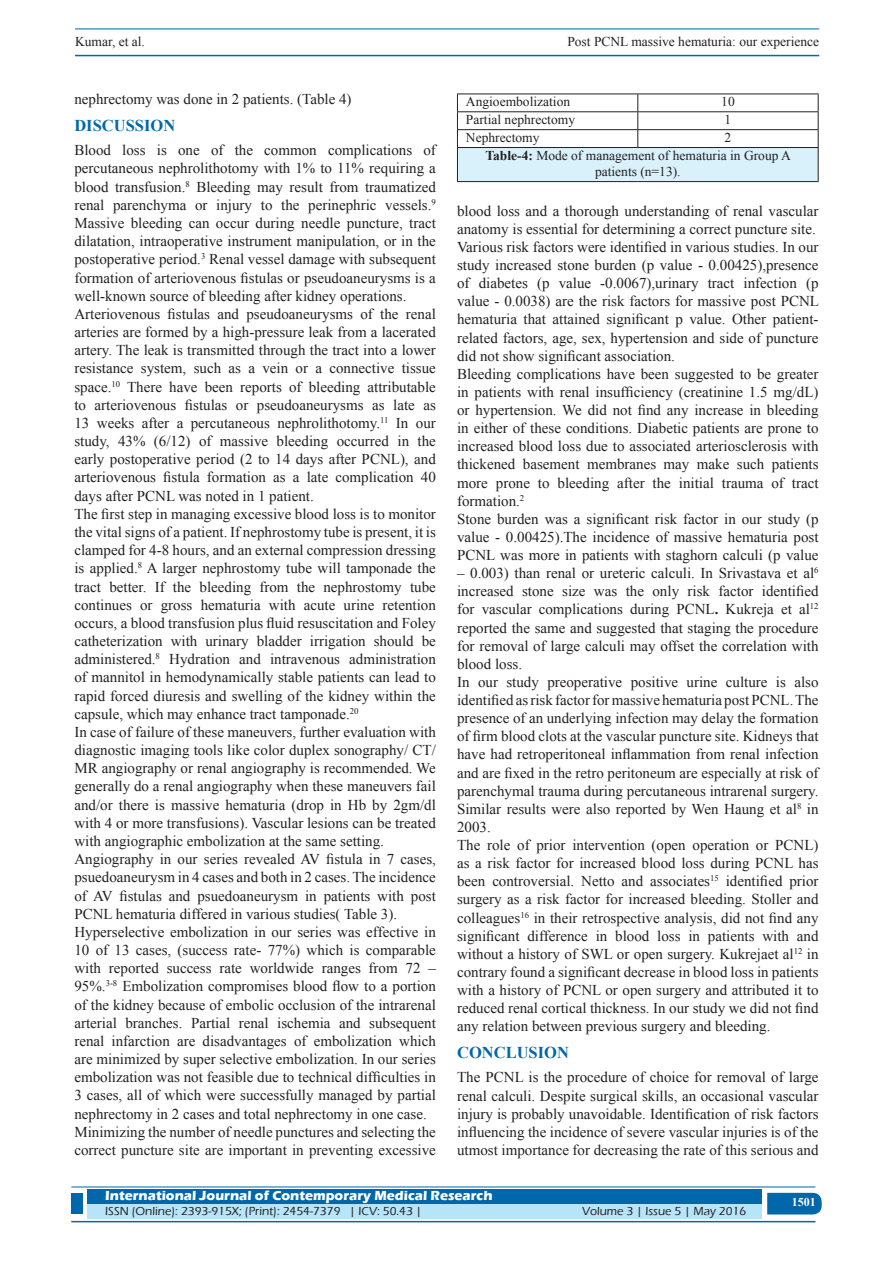
<style>
.page{position:relative;width:893px;height:1263px;background:#fff}
.page>*{position:absolute;margin:0;border:0;box-sizing:border-box;transform-origin:0 0}
.t1{font:700 16.5px "Times New Roman";color:#0067aa}
.TX_New{font:15px/18.1px "Times New Roman";color:#231f20;text-align:justify}
.Ttitle{font:13.5px/16.2px "Times New Roman";color:#231f20;text-align:center}
.Tbody{font:13.5px "Times New Roman";color:#231f20}
.t2{font:700 13.5px "Eras ITC";color:#fff}
.t3{font:500 12px "Eras ITC";color:#231f20}
.t4{font:700 12px "Times New Roman";color:#fff}
.s1{font-weight:700}
</style>
<div class="page">
<hr style="left:75px;top:29px;width:744px;height:1px;background:#0067aa">
<hr style="left:75px;top:55px;width:744px;height:1px;background:#0067aa">
<div style="left:87px;top:1189px;width:674px;height:15px;background:#0067aa"></div>
<div style="left:87px;top:1204px;width:674px;height:15px;background:#b6e4f9"></div>
<svg style="left:767px;top:1193px;width:55px;height:21px"></svg>
<hr style="left:71px;top:1186px;width:744px;height:1px;background:#0067aa">
<hr style="left:71px;top:1221px;width:744px;height:1px;background:#0067aa">
<div style="left:71px;top:1193px;width:12px;height:21px;background:#0067aa"></div>
<div style="left:457px;top:148px;width:361px;height:34px;background:#d9f1fb"></div>
<hr style="left:457px;top:111px;width:181px;height:1px;background:#231f20">
<hr style="left:638px;top:111px;width:180px;height:1px;background:#231f20">
<hr style="left:457px;top:129px;width:181px;height:1px;background:#231f20">
<hr style="left:638px;top:129px;width:180px;height:1px;background:#231f20">
<svg style="left:637px;top:95px;width:1px;height:52px"></svg>
<hr style="left:457px;top:94px;width:181px;height:1px;background:#231f20">
<hr style="left:638px;top:94px;width:180px;height:1px;background:#231f20">
<svg style="left:457px;top:94px;width:1px;height:53px"></svg>
<svg style="left:818px;top:94px;width:1px;height:53px"></svg>
<hr style="left:457px;top:147px;width:181px;height:1px;background:#231f20">
<hr style="left:457px;top:148px;width:1px;height:33px;background:#231f20">
<hr style="left:638px;top:147px;width:180px;height:1px;background:#231f20">
<hr style="left:818px;top:148px;width:1px;height:33px;background:#231f20">
<hr style="left:457px;top:181px;width:181px;height:1px;background:#231f20">
<hr style="left:638px;top:181px;width:180px;height:1px;background:#231f20">
<p class="Ttitle" style="left:75px;top:33px;width:71px">Kumar, et al.</p>
<p class="Ttitle" style="left:567px;top:33px;width:253px">Post PCNL massive hematuria: our experience</p>
<p class="TX_New" style="left:74px;top:90px;width:279px">nephrectomy was done in 2 patients. (Table 4)</p>
<h1 class="t1" style="left:74px;top:114px;width:102px">DISCUSSION</h1>
<p class="TX_New" style="left:74px;top:141px;width:363px">Blood loss is one of the common complications of percutaneous nephrolithotomy with 1% to 11% requiring a blood transfusion.<sup>8</sup> Bleeding may result from traumatized renal parenchyma or injury to the perinephric vessels.<sup>9<br></sup>Massive bleeding can occur during needle puncture, tract dilatation, intraoperative instrument manipulation, or in the postoperative period.<sup>3</sup> Renal vessel damage with subsequent formation of arteriovenous fistulas or pseudoaneurysms is a well-known source of bleeding after kidney operations.</p>
<p class="TX_New" style="left:74px;top:305px;width:363px">Arteriovenous fistulas and pseudoaneurysms of the renal arteries are formed by a high-pressure leak from a lacerated artery. The leak is transmitted through the tract into a lower resistance system, such as a vein or a connective tissue space.<sup>10</sup> There have been reports of bleeding attributable to arteriovenous fistulas or pseudoaneurysms as late as 13 weeks after a percutaneous nephrolithotomy.<sup>11</sup> In our study, 43% (6/12) of massive bleeding occurred in the early postoperative period (2 to 14 days after PCNL), and arteriovenous fistula formation as a late complication 40 days after PCNL was noted in 1 patient.</p>
<p class="TX_New" style="left:74px;top:504px;width:363px">The first step in managing excessive blood loss is to monitor the vital signs of a patient. If nephrostomy tube is present, it is clamped for 4-8 hours, and an external compression dressing is applied.<sup>8</sup> A larger nephrostomy tube will tamponade the tract better. If the bleeding from the nephrostomy tube continues or gross hematuria with acute urine retention occurs, a blood transfusion plus fluid resuscitation and Foley catheterization with urinary bladder irrigation should be administered.<sup>8</sup> Hydration and intravenous administration of mannitol in hemodynamically stable patients can lead to rapid forced diuresis and swelling of the kidney within the capsule, which may enhance tract tamponade.<sup>20</sup></p>
<p class="TX_New" style="left:74px;top:723px;width:363px">In case of failure of these maneuvers, further evaluation with diagnostic imaging tools like color duplex sonography/ CT/ MR angiography or renal angiography is recommended. We generally do a renal angiography when these maneuvers fail and/or there is massive hematuria (drop in Hb by 2gm/dl with 4 or more transfusions). Vascular lesions can be treated with angiographic embolization at the same setting.</p>
<p class="TX_New" style="left:74px;top:850px;width:363px">Angiography in our series revealed AV fistula in 7 cases, psuedoaneurysm in 4 cases and both in 2 cases. The incidence of AV fistulas and psuedoaneurysm in patients with post PCNL hematuria differed in various studies( Table 3).</p>
<p class="TX_New" style="left:74px;top:922px;width:363px">Hyperselective embolization in our series was effective in 10 of 13 cases, (success rate- 77%) which is comparable with reported success rate worldwide ranges from 72 – 95%.<sup>3-8</sup> Embolization compromises blood flow to a portion of the kidney because of embolic occlusion of the intrarenal arterial branches. Partial renal ischemia and subsequent renal infarction are disadvantages of embolization which are minimized by super selective embolization. In our series embolization was not feasible due to technical difficulties in 3 cases, all of which were successfully managed by partial nephrectomy in 2 cases and total nephrectomy in one case.</p>
<p class="TX_New" style="left:74px;top:1122px;width:363px">Minimizing the number of needle punctures and selecting the correct puncture site are important in preventing excessive</p>
<p class="Tbody" style="left:466px;top:93px;width:106px">Angioembolization</p>
<p class="Tbody" style="left:721px;top:93px;width:15px">10</p>
<p class="Tbody" style="left:466px;top:111px;width:111px">Partial nephrectomy</p>
<p class="Tbody" style="left:725px;top:111px;width:8px">1</p>
<p class="Tbody" style="left:466px;top:129px;width:75px">Nephrectomy</p>
<p class="Tbody" style="left:725px;top:129px;width:8px">2</p>
<p class="Ttitle" style="left:485px;top:147px;width:307px"><span class="s1">Table-4:</span> Mode of management of hematuria in Group A patients (n=13).</p>
<p class="TX_New" style="left:457px;top:201px;width:363px">blood loss and a thorough understanding of renal vascular anatomy is essential for determining a correct puncture site.</p>
<p class="TX_New" style="left:457px;top:238px;width:364px">Various risk factors were identified in various studies. In our study increased stone burden (p value - 0.00425),presence of diabetes (p value -0.0067),urinary tract infection (p value - 0.0038) are the risk factors for massive post PCNL hematuria that attained significant p value. Other patient&shy;related factors, age, sex, hypertension and side of puncture did not show significant association.</p>
<p class="TX_New" style="left:457px;top:364px;width:363px">Bleeding complications have been suggested to be greater in patients with renal insufficiency (creatinine 1.5 mg/dL) or hypertension. We did not find any increase in bleeding in either of these conditions. Diabetic patients are prone to increased blood loss due to associated arteriosclerosis with thickened basement membranes may make such patients more prone to bleeding after the initial trauma of tract formation.<sup>2</sup></p>
<p class="TX_New" style="left:457px;top:509px;width:363px">Stone burden was a significant risk factor in our study (p value - 0.00425).The incidence of massive hematuria post PCNL was more in patients with staghorn calculi (p value</p>
<p class="TX_New" style="left:457px;top:564px;width:363px">– 0.003) than renal or ureteric calculi. In Srivastava et al<sup>6 </sup>increased stone size was the only risk factor identified for vascular complications during PCNL<span class="s1">.</span> Kukreja et al<sup>12 </sup>reported the same and suggested that staging the procedure for removal of large calculi may offset the correlation with blood loss.</p>
<p class="TX_New" style="left:457px;top:673px;width:363px">In our study preoperative positive urine culture is also identified as risk factor for massive hematuria post PCNL. The presence of an underlying infection may delay the formation of firm blood clots at the vascular puncture site. Kidneys that have had retroperitoneal inflammation from renal infection and are fixed in the retro peritoneum are especially at risk of parenchymal trauma during percutaneous intrarenal surgery.<br>Similar results were also reported by Wen Haung et al<sup>8</sup> in 2003.</p>
<p class="TX_New" style="left:457px;top:836px;width:363px">The role of prior intervention (open operation or PCNL) as a risk factor for increased blood loss during PCNL has been controversial. Netto and associates<sup>15</sup> identified prior surgery as a risk factor for increased bleeding. Stoller and colleagues<sup>16</sup> in their retrospective analysis, did not find any significant difference in blood loss in patients with and without a history of SWL or open surgery. Kukrejaet al<sup>12</sup> in contrary found a significant decrease in blood loss in patients with a history of PCNL or open surgery and attributed it to reduced renal cortical thickness. In our study we did not find any relation between previous surgery and bleeding.</p>
<h1 class="t1" style="left:457px;top:1041px;width:113px">CONCLUSION</h1>
<p class="TX_New" style="left:457px;top:1068px;width:363px">The PCNL is the procedure of choice for removal of large renal calculi. Despite surgical skills, an occasional vascular injury is probably unavoidable. Identification of risk factors influencing the incidence of severe vascular injuries is of the utmost importance for decreasing the rate of this serious and</p>
<p class="t2" style="left:105px;top:1188px;width:389px">International Journal of Contemporary Medical Research</p>
<p class="t3" style="left:105px;top:1204px;width:318px">ISSN (Online): 2393-915X; (Print): 2454-7379 | ICV: 50.43 |</p>
<p class="t3" style="left:582px;top:1204px;width:166px">Volume 3 | Issue 5 | May 2016</p>
<h4 class="t4" style="left:792px;top:1194px;width:25px">1501</h4>
</div>
